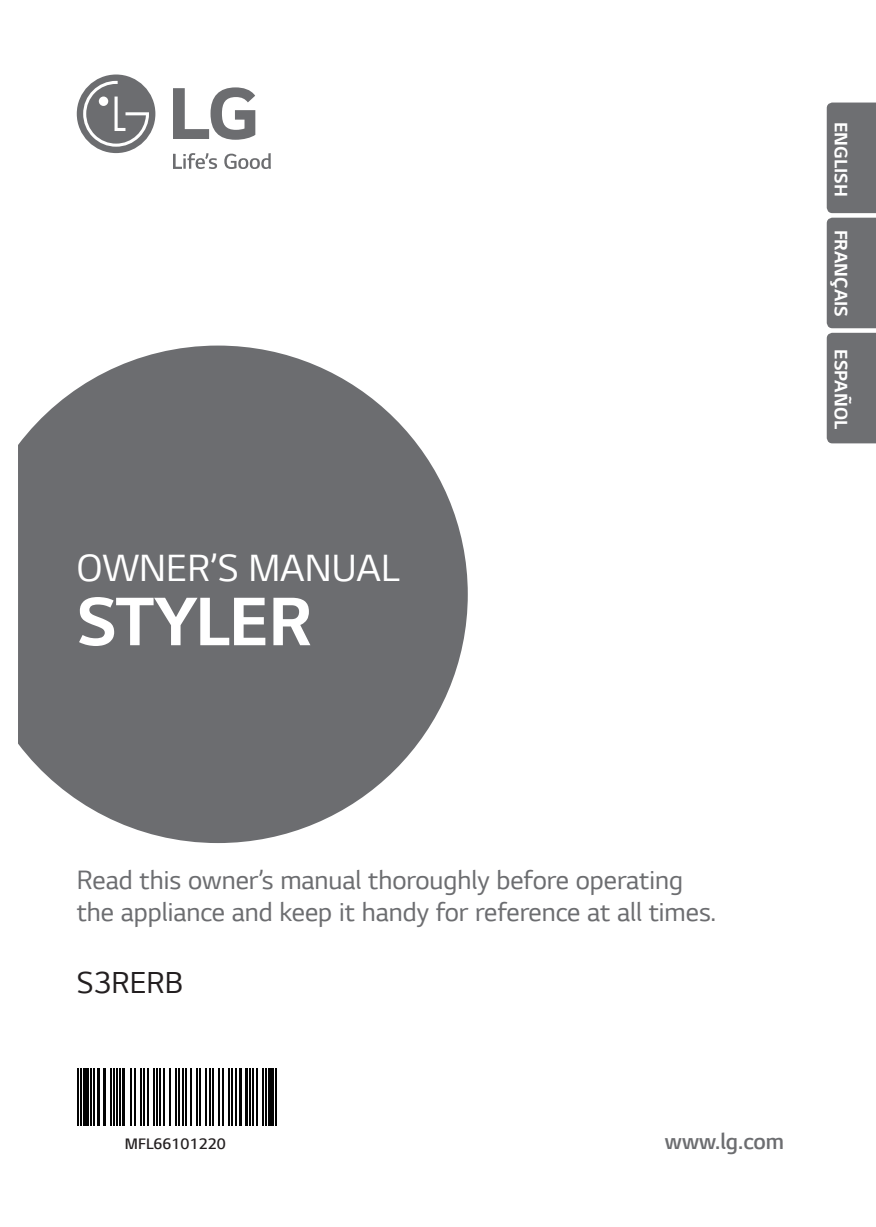
<style>
.page{position:relative;width:876px;height:1227px;background:#fff}
.page>*{position:absolute;margin:0;border:0;box-sizing:border-box;transform-origin:0 0}
.t1{font:700 72px "LG Smart";letter-spacing:-.01em;color:#fff}
.t2{font:40px "LG Smart";color:#fff}
.t3{font:32px "LG Smart";color:#231f20}
.t4{font:28px/32px "LG Smart";color:#6c6d70}
.t5{font:300 24px "LG Smart";color:#6c6d70}
.t6{font:700 19px "LG Smart";color:#fff}
.t7{font:300 16px "LG Smart";color:#231f20}
</style>
<div class="page">
<div style="left:77px;top:74px;width:78px;height:79px;background:#6c6d70;border-radius:50%"></div>
<svg style="left:83px;top:81px;width:66px;height:66px"></svg>
<svg style="left:173px;top:153px;width:44px;height:16px"></svg>
<svg style="left:224px;top:153px;width:47px;height:16px"></svg>
<svg style="left:173px;top:87px;width:82px;height:53px"></svg>
<div style="left:826px;top:103px;width:49px;height:340px;background:#6e6f72"></div>
<hr style="left:77px;top:1068px;width:1px;height:58px;background:#030303">
<hr style="left:80px;top:1068px;width:1px;height:58px;background:#030303">
<div style="left:83px;top:1068px;width:6px;height:58px;background:#030303"></div>
<hr style="left:90px;top:1068px;width:1px;height:58px;background:#030303">
<hr style="left:93px;top:1068px;width:1px;height:58px;background:#030303">
<hr style="left:97px;top:1068px;width:3px;height:58px;background:#030303">
<hr style="left:103px;top:1068px;width:3px;height:58px;background:#030303">
<hr style="left:111px;top:1068px;width:1px;height:58px;background:#030303">
<hr style="left:113px;top:1068px;width:2px;height:58px;background:#030303">
<hr style="left:116px;top:1068px;width:2px;height:58px;background:#030303">
<hr style="left:119px;top:1068px;width:2px;height:58px;background:#030303">
<hr style="left:122px;top:1068px;width:3px;height:58px;background:#030303">
<hr style="left:130px;top:1068px;width:1px;height:58px;background:#030303">
<hr style="left:134px;top:1068px;width:2px;height:58px;background:#030303">
<hr style="left:140px;top:1068px;width:1px;height:58px;background:#030303">
<hr style="left:143px;top:1068px;width:1px;height:58px;background:#030303">
<hr style="left:147px;top:1068px;width:2px;height:58px;background:#030303">
<hr style="left:153px;top:1068px;width:2px;height:58px;background:#030303">
<hr style="left:156px;top:1068px;width:2px;height:58px;background:#030303">
<hr style="left:159px;top:1068px;width:2px;height:58px;background:#030303">
<hr style="left:163px;top:1068px;width:2px;height:58px;background:#030303">
<hr style="left:169px;top:1068px;width:2px;height:58px;background:#030303">
<hr style="left:175px;top:1068px;width:2px;height:58px;background:#030303">
<hr style="left:178px;top:1068px;width:2px;height:58px;background:#030303">
<hr style="left:183px;top:1068px;width:1px;height:58px;background:#030303">
<hr style="left:185px;top:1068px;width:2px;height:58px;background:#030303">
<hr style="left:190px;top:1068px;width:1px;height:58px;background:#030303">
<hr style="left:196px;top:1068px;width:1px;height:58px;background:#030303">
<hr style="left:199px;top:1068px;width:1px;height:58px;background:#030303">
<hr style="left:205px;top:1068px;width:1px;height:58px;background:#030303">
<hr style="left:209px;top:1068px;width:1px;height:58px;background:#030303">
<hr style="left:212px;top:1068px;width:1px;height:58px;background:#030303">
<hr style="left:218px;top:1068px;width:1px;height:58px;background:#030303">
<hr style="left:222px;top:1068px;width:2px;height:58px;background:#030303">
<hr style="left:228px;top:1068px;width:2px;height:58px;background:#030303">
<hr style="left:231px;top:1068px;width:2px;height:58px;background:#030303">
<hr style="left:235px;top:1068px;width:2px;height:58px;background:#030303">
<hr style="left:238px;top:1068px;width:3px;height:58px;background:#030303">
<hr style="left:244px;top:1068px;width:3px;height:58px;background:#030303">
<hr style="left:249px;top:1068px;width:1px;height:58px;background:#030303">
<hr style="left:252px;top:1068px;width:1px;height:58px;background:#030303">
<hr style="left:256px;top:1068px;width:2px;height:58px;background:#030303">
<hr style="left:262px;top:1068px;width:1px;height:58px;background:#030303">
<hr style="left:265px;top:1068px;width:1px;height:58px;background:#030303">
<div style="left:268px;top:1068px;width:6px;height:58px;background:#030303"></div>
<hr style="left:275px;top:1068px;width:2px;height:58px;background:#030303">
<svg style="left:18px;top:345px;width:449px;height:498px;fill:#6c6d70"></svg>
<h2 class="t2" style="left:77px;top:541px;width:324px">OWNER’S MANUAL</h2>
<h1 class="t1" style="left:77px;top:573px;width:236px">STYLER</h1>
<p class="t6" style="left:853px;top:122px;width:76px;rotate:90deg">ENGLISH</p>
<p class="t6" style="left:853px;top:229px;width:89px;rotate:90deg">FRANÇAIS</p>
<p class="t6" style="left:853px;top:349px;width:81px;rotate:90deg">ESPAÑOL</p>
<p class="t4" style="left:77px;top:863px;width:640px">Read this owner’s manual thoroughly before operating the appliance and keep it handy for reference at all times.</p>
<p class="t3" style="left:77px;top:961px;width:108px">S3RERB</p>
<p class="t7" style="left:125px;top:1133px;width:102px">MFL66101220</p>
<p class="t5" style="left:664px;top:1125px;width:121px">www.lg.com</p>
</div>
